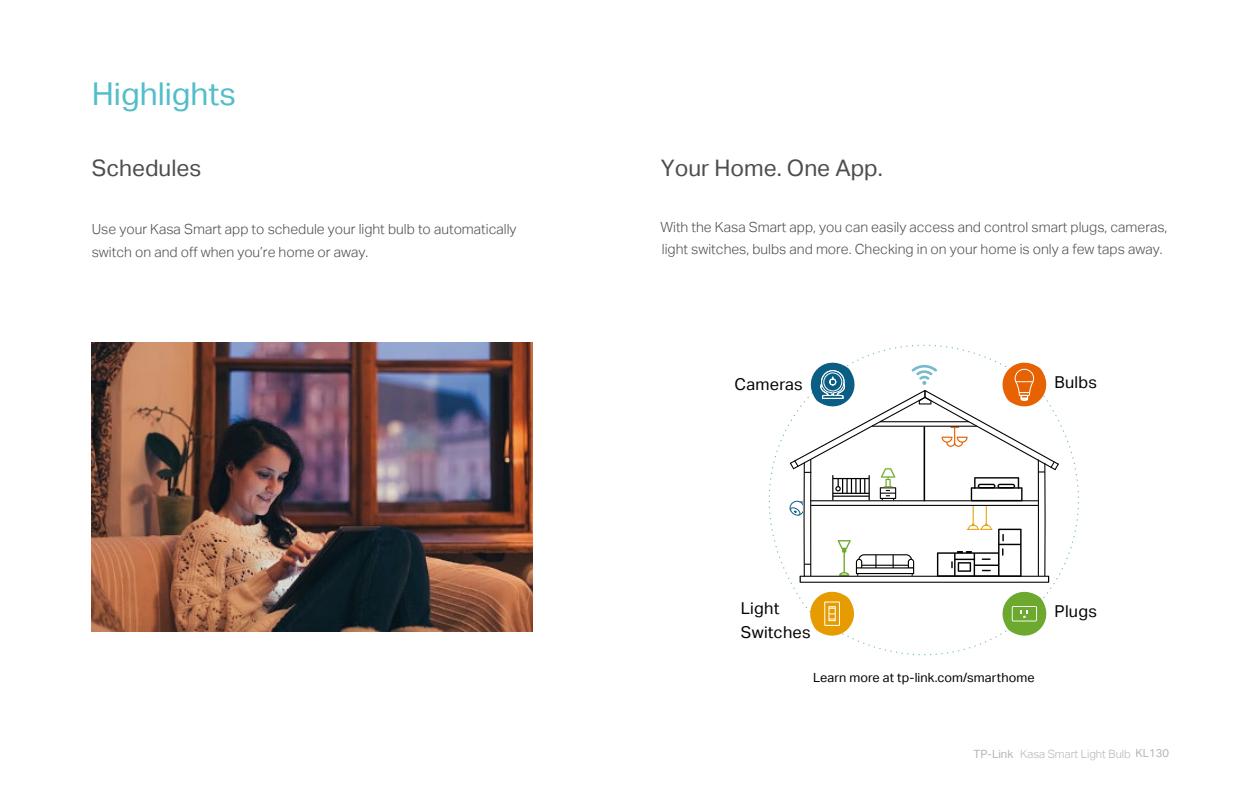
<style>
.page{position:relative;width:1260px;height:788px;background:#fff}
.page>*{position:absolute;margin:0;border:0;box-sizing:border-box;transform-origin:0 0}
.t1{font:31.5px "TP Link Aktiv Regular";color:#51beca}
.t2{font:22.75px "TP Link Aktiv Regular";color:#4d4d4d}
.t3{font:16.36px "TP Link Aktiv Regular";letter-spacing:.015em;color:#040000}
.t4{font:14px/22.8px "TP Link Aktiv Light";color:#4d4d4d}
.t5{font:12.6px "TP Link Aktiv Regular";letter-spacing:.01em;color:#040000}
.t6{font:11.38px "TP Link Aktiv Light";color:#b5b5b5}
.s1{font-family:"TP Link Aktiv Regular"}
.s2{font-family:"TP Link Aktiv Regular";font-size:11.2px}
</style>
<div class="page">
<img style="left:92px;top:342px;width:440px;height:289px">
<svg style="left:789px;top:352px;width:270px;height:294px"></svg>
<h1 class="t1" style="left:92px;top:76px;width:146px">Highlights</h1>
<h2 class="t2" style="left:92px;top:154px;width:111px">Schedules</h2>
<p class="t4" style="left:92px;top:218px;width:426px">Use your Kasa Smart app to schedule your light bulb to automatically switch on and off when you’re home or away.</p>
<h2 class="t2" style="left:661px;top:154px;width:224px">Your Home. One App.</h2>
<p class="t4" style="left:660px;top:215px;width:508px">With the Kasa Smart app, you can easily access and control smart plugs, cameras, light switches, bulbs and more. Checking in on your home is only a few taps away.</p>
<p class="t3" style="left:735px;top:374px;width:70px">Cameras</p>
<p class="t3" style="left:1055px;top:372px;width:44px">Bulbs</p>
<p class="t3" style="left:741px;top:599px;width:40px">Light</p>
<p class="t3" style="left:1055px;top:602px;width:44px">Plugs</p>
<p class="t3" style="left:741px;top:622px;width:71px">Switches</p>
<p class="t5" style="left:813px;top:670px;width:223px">Learn more at tp-link.com/smarthome</p>
<p class="t6" style="left:974px;top:747px;width:197px"><span class="s1">TP-Link</span> Kasa Smart Light Bulb <span class="s2">KL130</span></p>
</div>
